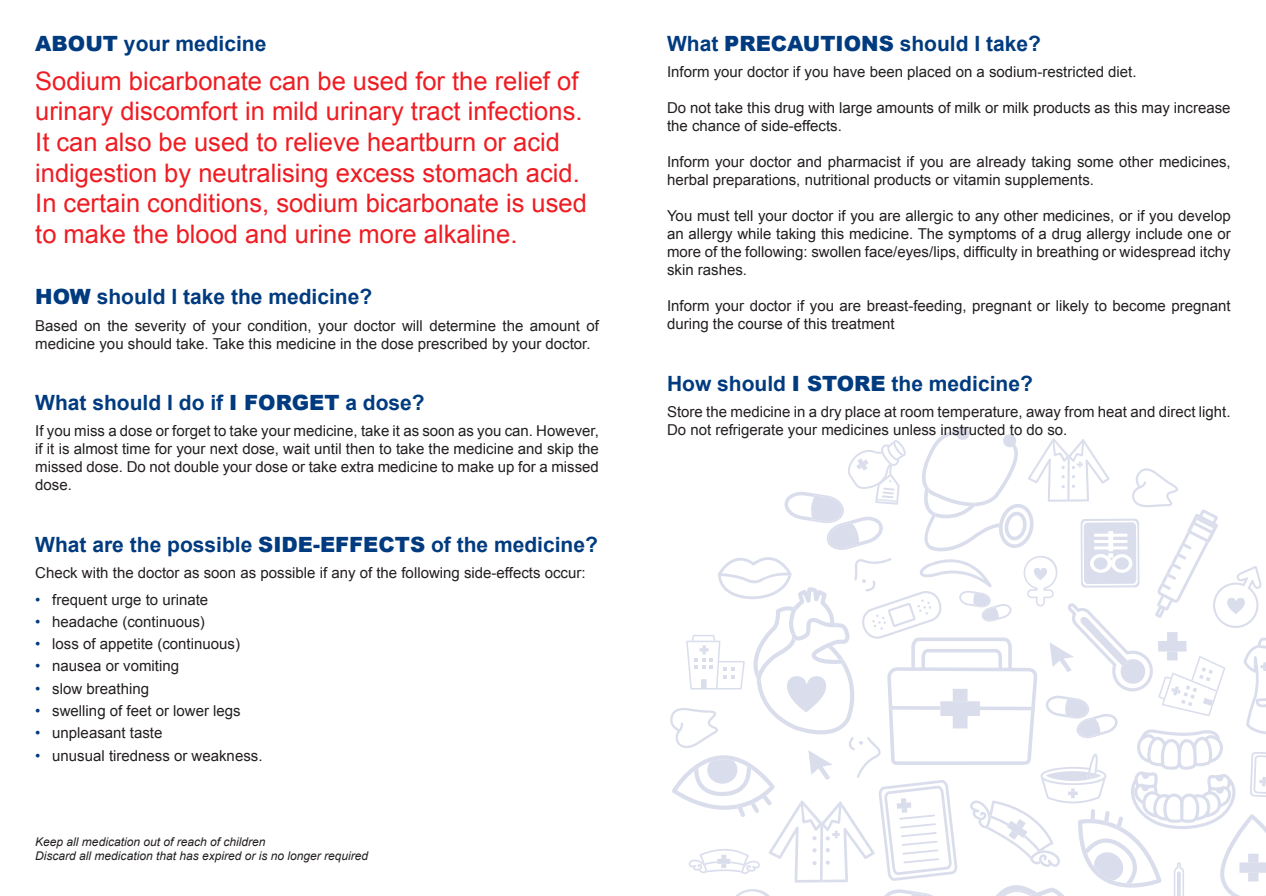
<style>
.page{position:relative;width:1266px;height:896px;background:#fff}
.page>*{position:absolute;margin:0;border:0;box-sizing:border-box;transform-origin:0 0}
.Subhead{font:25.5px/30.6px "Arial";color:#ee1d23}
.Head{font:700 21px "Arial";color:#013b7f}
.Text{font:15px/18px "Arial";color:#231f20}
.bullet{font:15px "Arial";color:#231f20}
.t1{font:italic 12px "Arial";color:#231f20}
.s1{font-weight:900}
.s2{color:#013b7f}
</style>
<div class="page">
<svg style="left:670px;top:427px;width:596px;height:469px"></svg>
<p class="Head" style="left:35px;top:29px;width:233px"><span class="s1">ABOUT</span> your medicine</p>
<p class="Subhead" style="left:35px;top:66px;width:553px">Sodium bicarbonate can be used for the relief of urinary discomfort in mild urinary tract infections.<br>It can also be used to relieve heartburn or acid indigestion by neutralising excess stomach acid.<br>In certain conditions, sodium bicarbonate is used to make the blood and urine more alkaline.</p>
<p class="Head" style="left:35px;top:282px;width:338px"><span class="s1">HOW</span> should I take the medicine?</p>
<p class="Text" style="left:35px;top:316px;width:565px">Based on the severity of your condition, your doctor will determine the amount of medicine you should take. Take this medicine in the dose prescribed by your doctor.</p>
<p class="Head" style="left:35px;top:388px;width:391px">What should I do if <span class="s1">I FORGET</span> a dose?</p>
<p class="Text" style="left:35px;top:422px;width:565px;text-align:justify">If you miss a dose or forget to take your medicine, take it as soon as you can. However, if it is almost time for your next dose, wait until then to take the medicine and skip the missed dose. Do not double your dose or take extra medicine to make up for a missed dose.</p>
<p class="Head" style="left:35px;top:530px;width:564px">What are the possible <span class="s1">SIDE-EFFECTS</span> of the medicine?</p>
<p class="Text" style="left:35px;top:564px;width:552px">Check with the doctor as soon as possible if any of the following side-effects occur:</p>
<p class="bullet" style="left:35px;top:589px;width:174px"><span class="s2">•</span> frequent urge to urinate</p>
<p class="bullet" style="left:35px;top:611px;width:171px"><span class="s2">•</span> headache (continuous)</p>
<p class="bullet" style="left:35px;top:634px;width:206px"><span class="s2">•</span> loss of appetite (continuous)</p>
<p class="bullet" style="left:35px;top:656px;width:145px"><span class="s2">•</span> nausea or vomiting</p>
<p class="bullet" style="left:35px;top:678px;width:115px"><span class="s2">•</span> slow breathing</p>
<p class="bullet" style="left:35px;top:700px;width:207px"><span class="s2">•</span> swelling of feet or lower legs</p>
<p class="bullet" style="left:35px;top:723px;width:129px"><span class="s2">•</span> unpleasant taste</p>
<p class="bullet" style="left:35px;top:745px;width:229px"><span class="s2">•</span> unusual tiredness or weakness.</p>
<p class="t1" style="left:35px;top:834px;width:232px">Keep all medication out of reach of children</p>
<p class="t1" style="left:35px;top:848px;width:334px">Discard all medication that has expired or is no longer required</p>
<p class="Head" style="left:667px;top:29px;width:375px">What <span class="s1">PRECAUTIONS</span> should I take?</p>
<p class="Text" style="left:667px;top:63px;width:471px">Inform your doctor if you have been placed on a sodium-restricted diet.</p>
<p class="Text" style="left:667px;top:99px;width:565px">Do not take this drug with large amounts of milk or milk products as this may increase the chance of side-effects.</p>
<p class="Text" style="left:667px;top:153px;width:565px">Inform your doctor and pharmacist if you are already taking some other medicines, herbal preparations, nutritional products or vitamin supplements.</p>
<p class="Text" style="left:667px;top:207px;width:565px;text-align:justify">You must tell your doctor if you are allergic to any other medicines, or if you develop an allergy while taking this medicine. The symptoms of a drug allergy include one or more of the following: swollen face/eyes/lips, difficulty in breathing or widespread itchy skin rashes.</p>
<p class="Text" style="left:667px;top:297px;width:565px">Inform your doctor if you are breast-feeding, pregnant or likely to become pregnant during the course of this treatment</p>
<p class="Head" style="left:667px;top:369px;width:367px">How should <span class="s1">I STORE</span> the medicine?</p>
<p class="Text" style="left:667px;top:403px;width:565px">Store the medicine in a dry place at room temperature, away from heat and direct light.<br>Do not refrigerate your medicines unless instructed to do so.</p>
</div>
